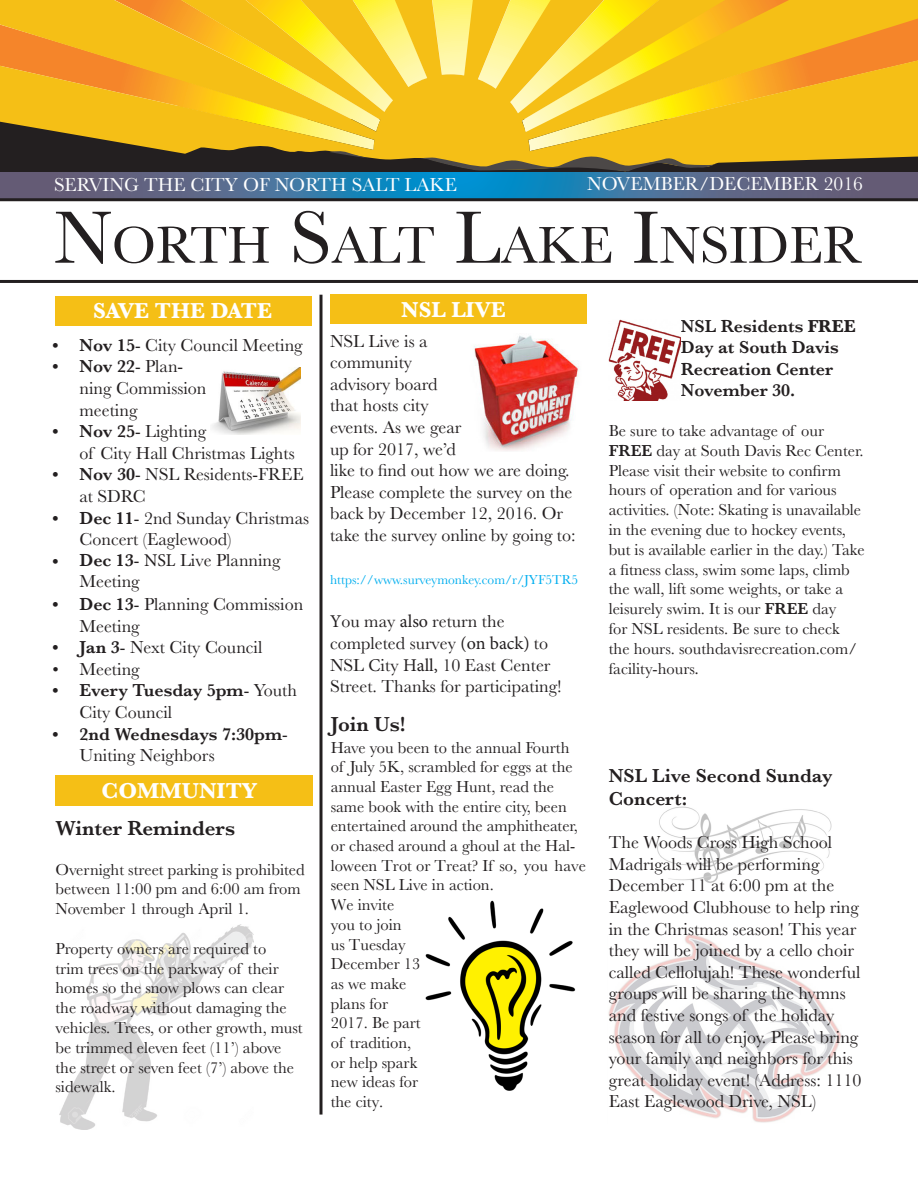
<style>
.page{position:relative;width:918px;height:1188px;background:#fff}
.page>*{position:absolute;margin:0;border:0;box-sizing:border-box;transform-origin:0 0}
.t1{font:53.85px "Baskerville";color:#231f20}
.t2{font:700 22.5px "Baskerville";color:#fff}
.t3{font:600 21px "Baskerville";color:#231f20}
.t4{font:19.5px "Baskerville";color:#fff}
.t5{font:600 19.5px/23.4px "Baskerville";color:#231f20}
.t6{font:18px/21.6px "Baskerville";color:#231f20}
.t7{font:600 18px/21.6px "Baskerville";color:#231f20}
.t8{font:16.5px/19.8px "Baskerville";color:#231f20}
.t9{font:13.5px "Baskerville";color:#00aeef}
.s1{font-size:76.95px}
.s2{font-weight:600}
.s3{font-family:"Minion Pro"}
.s4{font-weight:400}
.s5{font-weight:700}
</style>
<div class="page">
<img style="left:60px;top:925px;width:193px;height:204px">
<img style="left:657px;top:806px;width:175px;height:77px">
<img style="left:608px;top:934px;width:233px;height:189px">
<svg style="left:0;top:171px;width:918px;height:27px;background:#426f96"></svg>
<svg style="left:0;top:0;width:918px;height:171px;background:#e6b726"></svg>
<svg style="left:330px;top:150px;width:389px;height:23px;background:#8e7628"></svg>
<hr style="left:0;top:280px;width:918px;height:3px;background:#231f20">
<hr style="left:0;top:198px;width:918px;height:3px;background:#231f20">
<hr style="left:320px;top:295px;width:2px;height:820px;background:#231f20">
<div style="left:56px;top:296px;width:256px;height:30px;background:#f5bf16"></div>
<img style="left:212px;top:367px;width:88px;height:67px">
<div style="left:56px;top:775px;width:257px;height:30px;background:#f5bf16"></div>
<div style="left:331px;top:295px;width:256px;height:29px;background:#f5bf16"></div>
<img style="left:609px;top:320px;width:72px;height:81px">
<img style="left:426px;top:900px;width:150px;height:191px">
<img style="left:474px;top:335px;width:105px;height:116px">
<p class="t4" style="left:54px;top:172px;width:405px">SERVING THE CITY OF NORTH SALT LAKE</p>
<p class="t4" style="left:587px;top:171px;width:277px">NOVEMBER/DECEMBER 2016</p>
<p class="t1" style="left:54px;top:211px;width:809px"><span class="s1">N</span>ORTH <span class="s1">S</span>ALT <span class="s1">L</span>AKE <span class="s1">I</span>NSIDER</p>
<p class="t2" style="left:93px;top:295px;width:181px">SAVE THE DATE</p>
<p class="t6" style="left:52px;top:334px;width:252px"><span class="s2">• Nov 15</span>- City Council Meeting</p>
<p class="t6" style="left:80px;top:356px;width:128px;text-indent:-27px"><span class="s2">• Nov 22</span>- Plan&shy;ning Commission meeting</p>
<p class="t6" style="left:80px;top:421px;width:217px;text-indent:-27px"><span class="s2">• Nov 25</span>- Lighting<br>of City Hall Christmas Lights</p>
<p class="t6" style="left:80px;top:464px;width:226px;text-indent:-27px"><span class="s2">• Nov 30</span>- NSL Residents-FREE at SDRC</p>
<p class="t6" style="left:80px;top:507px;width:231px;text-indent:-27px"><span class="s2">• Dec 11</span>- 2nd Sunday Christmas<br>Concert (Eaglewood)</p>
<p class="t6" style="left:80px;top:550px;width:203px;line-height:21.1px;text-indent:-27px"><span class="s2">• Dec 13</span>- <span class="s3">NSL</span> Live Planning<br>Meeting</p>
<p class="t6" style="left:80px;top:594px;width:225px;text-indent:-27px"><span class="s2">• Dec 13</span>- Planning Commission<br>Meeting</p>
<p class="t6" style="left:52px;top:637px;width:211px"><span class="s2">• Jan 3</span>- Next City Council</p>
<p class="t6" style="left:53px;top:658px;width:89px">• Meeting</p>
<p class="t6" style="left:79px;top:680px;width:219px;text-indent:-27px"><span class="s2">• Every Tuesday 5pm</span>- Youth<br>City Council</p>
<p class="t7" style="left:79px;top:723px;width:210px;text-indent:-27px">• 2nd Wednesdays 7:30pm<span class="s4">-<br>Uniting Neighbors</span></p>
<p class="t2" style="left:102px;top:775px;width:157px">COMMUNITY</p>
<p class="t3" style="left:56px;top:813px;width:181px">Winter Reminders</p>
<p class="t8" style="left:56px;top:860px;width:251px">Overnight street parking is prohibited between 11:00 pm and 6:00 am from<br>November 1 through April 1.</p>
<p class="t8" style="left:56px;top:939px;width:249px">Property owners are required to<br>trim trees on the parkway of their homes so the snow plows can clear the roadway without damaging the vehicles. Trees, or other growth, must be trimmed eleven feet (11’) above the street or seven feet (7’) above the sidewalk.</p>
<p class="t2" style="left:401px;top:294px;width:106px">NSL LIVE</p>
<p class="t6" style="left:330px;top:330px;width:99px">NSL Live is a</p>
<p class="t6" style="left:330px;top:352px;width:84px">community</p>
<p class="t6" style="left:330px;top:373px;width:247px">advisory board<br>that hosts city<br>events. As we gear<br>up for 2017, we’d<br>like to find out how we are doing.<br>Please complete the survey on the back by December 12, 2016. Or take the survey online by going to:</p>
<p class="t9" style="left:330px;top:571px;width:250px">https://www.surveymonkey.com/r/JYF5TR5</p>
<p class="t6" style="left:330px;top:611px;width:233px"><span class="s3">Y</span>ou may <span class="s3">also</span> return the completed survey <span class="s3">(on back)</span> to<br>NSL <span class="s3">C</span>ity <span class="s3">Hall,</span> 10 East Center<br>Street. Thanks for participating!</p>
<p class="t3" style="left:331px;top:709px;width:77px">Join Us!</p>
<p class="t8" style="left:331px;top:738px;width:257px">Have you been to the annual Fourth of July 5K, scrambled for eggs at the annual Easter Egg Hunt, read the same book with the entire city, been entertained around the amphitheater, or chased around a ghoul at the Hal&shy;loween Trot or Treat? If so, you have seen NSL Live in action.<br>We invite<br>you to join<br>us Tuesday<br>December 13<br>as we make<br>plans for<br>2017. Be part<br>of tradition,<br>or help spark<br>new ideas for<br>the city.</p>
<p class="t7" style="left:681px;top:315px;width:176px">NSL Residents <span class="s5">FREE<br></span>Day at South Davis<br>Recreation Center<br>November 30.</p>
<p class="t8" style="left:609px;top:421px;width:257px">Be sure to take advantage of our <span class="s2">FREE</span> day at South Davis Rec Center.<br>Please visit their website to confirm hours of operation and for various activities. (Note: Skating is unavailable in the evening due to hockey events, but is available earlier in the day.) Take a fitness class, swim some laps, climb the wall, lift some weights, or take a leisurely swim. It is our <span class="s2">FREE</span> day<br>for NSL residents. Be sure to check the hours. southdavisrecreation.com/ facility-hours<span class="s3">.</span></p>
<p class="t5" style="left:609px;top:763px;width:225px">NSL Live Second Sunday<br>Concert:</p>
<p class="t6" style="left:609px;top:832px;width:254px">The Woods Cross High School<br>Madrigals will be performing<br>December 11 at 6:00 pm at the<br>Eaglewood Clubhouse to help ring in the Christmas season! This year they will be joined by a cello choir called Cellolujah! These wonderful groups will be sharing the hymns and festive songs of the holiday season for all to enjoy. Please bring your family and neighbors for this great holiday event! (Address: 1110<br>East Eaglewood Drive, NSL)</p>
</div>
